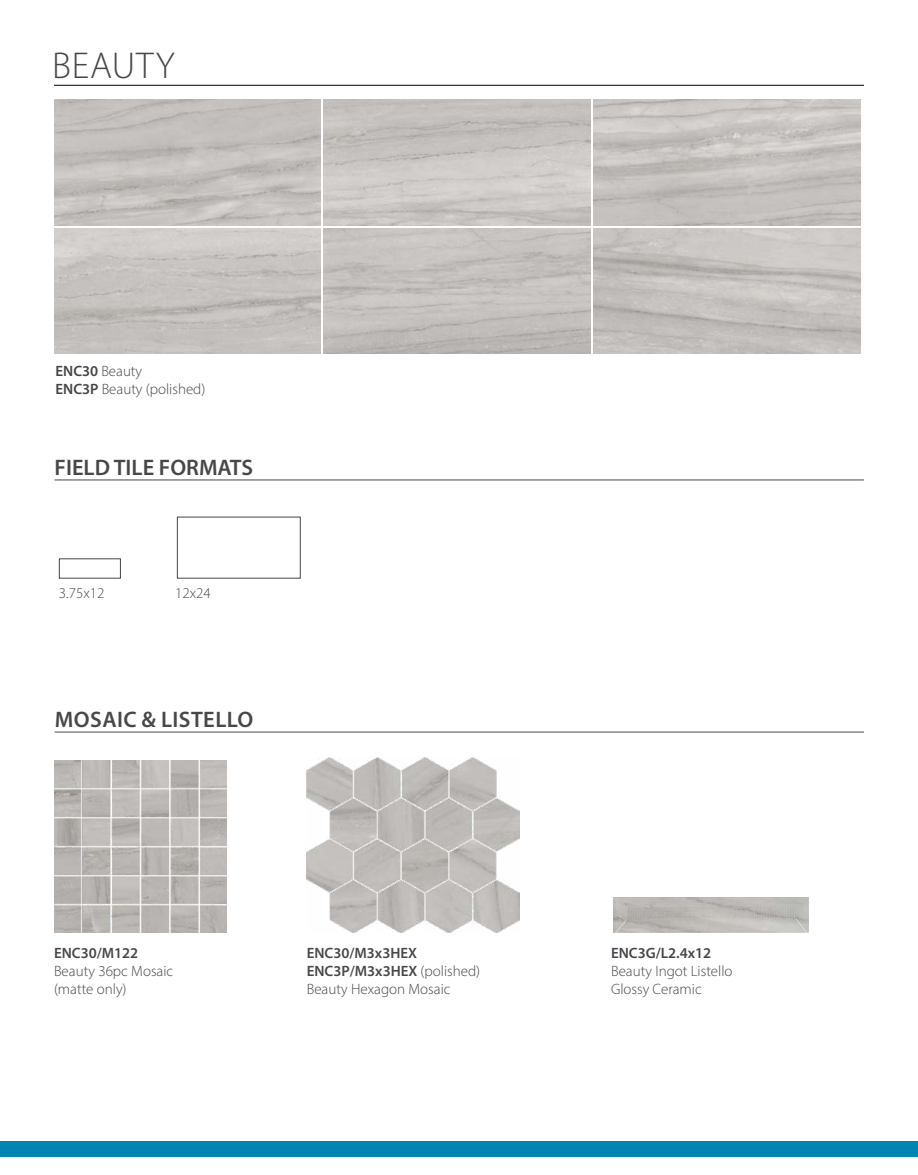
<style>
.page{position:relative;width:918px;height:1175px;background:#fff}
.page>*{position:absolute;margin:0;border:0;box-sizing:border-box;transform-origin:0 0}
.t1{font:300 37.5px "Myriad Pro";letter-spacing:.02em;color:#48484a}
.t2{font:600 22.5px "Myriad Pro";color:#48484a}
.t3{font:600 22.5px "Myriad Pro";letter-spacing:.02em;color:#48484a}
.t4{font:300 15px/18px "Myriad Pro";color:#454649}
.t5{font:600 15px "Myriad Pro";color:#454649}
.t6{font:300 15px "Myriad Pro";color:#48484a}
.t7{font:600 15px "Myriad Pro";color:#48484a}
.s1{font-weight:600}
.s2{font-weight:600;color:#48484a}
</style>
<div class="page">
<div style="left:0;top:1141px;width:918px;height:15px;background:#0085b3"></div>
<img style="left:54px;top:228px;width:267px;height:125px">
<hr style="left:54px;top:85px;width:810px;height:1px;background:#000">
<hr style="left:55px;top:731px;width:809px;height:1px;background:#48484a">
<img style="left:307px;top:757px;width:212px;height:175px">
<img style="left:613px;top:897px;width:195px;height:35px">
<img style="left:54px;top:760px;width:172px;height:172px">
<div style="left:177px;top:516px;width:124px;height:62px;border:1px solid #454649"></div>
<div style="left:59px;top:558px;width:62px;height:20px;border:1px solid #454649"></div>
<hr style="left:55px;top:479px;width:809px;height:1px;background:#48484a">
<h1 class="t1" style="left:52px;top:43px;width:124px">BEAUTY</h1>
<p class="t4" style="left:56px;top:362px;width:151px"><span class="s1">ENC30</span> Beauty<br><span class="s1">ENC3P</span> Beauty (polished)</p>
<h2 class="t2" style="left:55px;top:453px;width:200px">FIELD TILE FORMATS</h2>
<p class="t6" style="left:59px;top:584px;width:47px">3.75x12</p>
<p class="t6" style="left:175px;top:584px;width:37px">12x24</p>
<h2 class="t3" style="left:55px;top:705px;width:200px">MOSAIC &amp; LISTELLO</h2>
<p class="t7" style="left:54px;top:943px;width:86px">ENC30/M122</p>
<p class="t4" style="left:54px;top:961px;width:121px">Beauty 36pc Mosaic (matte only)</p>
<p class="t4" style="left:307px;top:943px;width:175px"><span class="s2">ENC30/M3x3HEX<br>ENC3P/M3x3HEX</span> (polished)<br>Beauty Hexagon Mosaic</p>
<p class="t5" style="left:611px;top:943px;width:102px">ENC3G/L2.4x12</p>
<p class="t4" style="left:611px;top:961px;width:123px">Beauty Ingot Listello<br>Glossy Ceramic</p>
</div>
